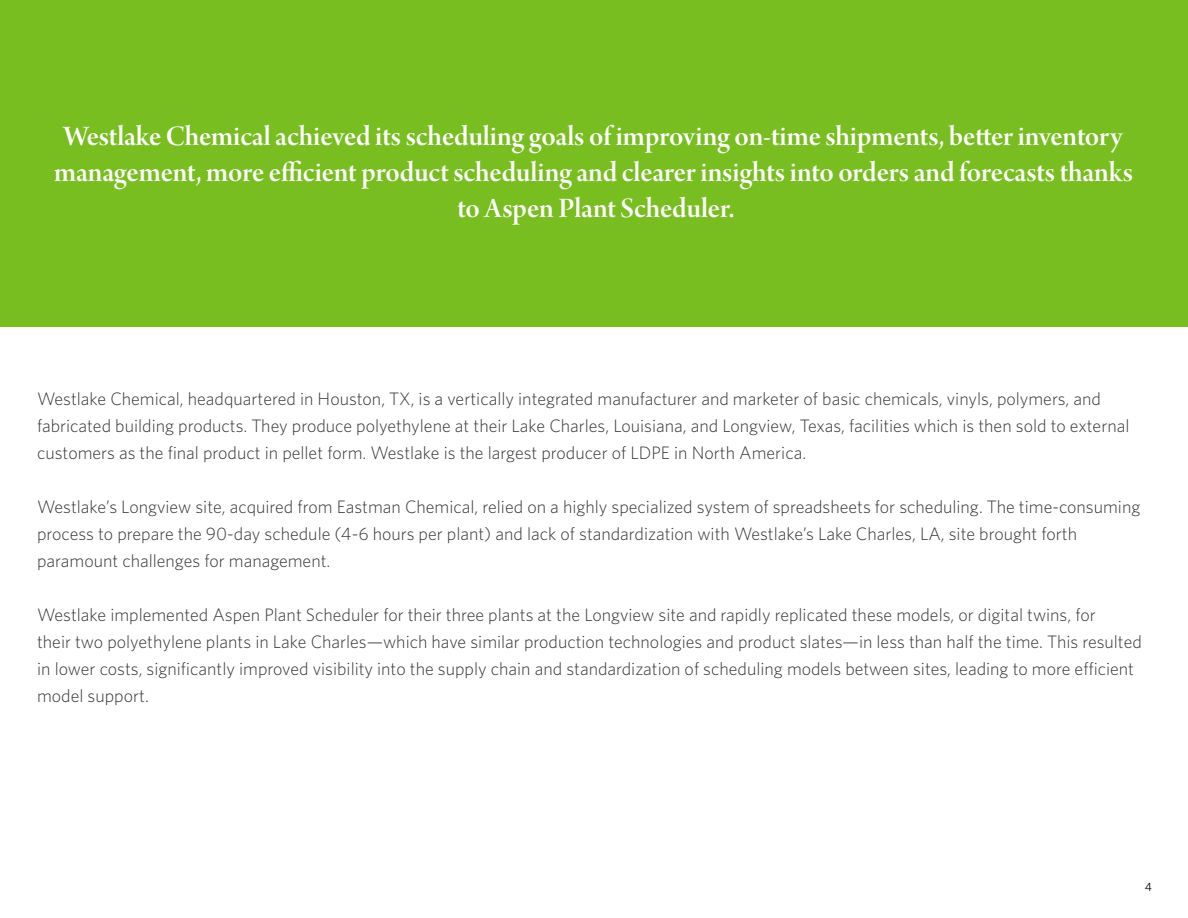
<style>
.page{position:relative;width:1188px;height:918px;background:#fff}
.page>*{position:absolute;margin:0;border:0;box-sizing:border-box;transform-origin:0 0}
.quote-callout-white{font:30px/36px "Arno Pro Smbd Display";letter-spacing:-.005em;color:#fff;text-align:center}
.body{font:300 18px/27px "Whitney";color:#363534}
.t1{font:12px "Whitney";color:#000}
</style>
<div class="page">
<div style="left:0;top:0;width:1188px;height:327px;background:#78be20"></div>
<p class="quote-callout-white" style="left:54px;top:120px;width:1080px">Westlake Chemical achieved its scheduling goals of improving on-time shipments, better inventory management, more efficient product scheduling and clearer insights into orders and forecasts thanks to Aspen Plant Scheduler.</p>
<p class="body" style="left:37px;top:385px;width:1094px">Westlake Chemical, headquartered in Houston, TX, is a vertically integrated manufacturer and marketer of basic chemicals, vinyls, polymers, and fabricated building products. They produce polyethylene at their Lake Charles, Louisiana, and Longview, Texas, facilities which is then sold to external customers as the final product in pellet form. Westlake is the largest producer of LDPE in North America.</p>
<p class="body" style="left:37px;top:493px;width:1105px">Westlake’s Longview site, acquired from Eastman Chemical, relied on a highly specialized system of spreadsheets for scheduling. The time-consuming process to prepare the 90-day schedule (4-6 hours per plant) and lack of standardization with Westlake’s Lake Charles, LA, site brought forth paramount challenges for management.</p>
<p class="body" style="left:37px;top:601px;width:1106px">Westlake implemented Aspen Plant Scheduler for their three plants at the Longview site and rapidly replicated these models, or digital twins, for<br>their two polyethylene plants in Lake Charles—which have similar production technologies and product slates—in less than half the time. This resulted in lower costs, significantly improved visibility into the supply chain and standardization of scheduling models between sites, leading to more efficient model support.</p>
<p class="t1" style="left:1145px;top:879px;width:9px">4</p>
</div>
